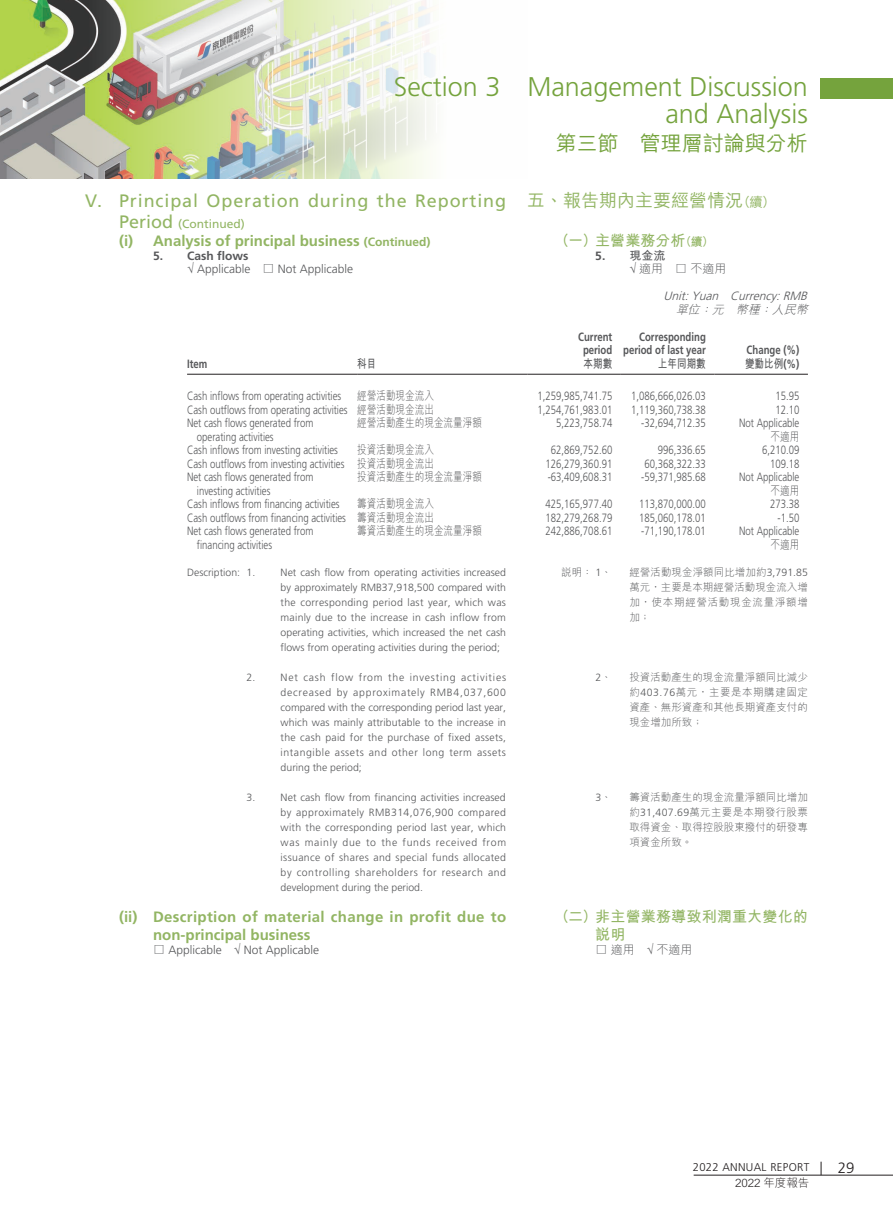
<style>
.page{position:relative;width:893px;height:1212px;background:#fff}
.page>*{position:absolute;margin:0;border:0;box-sizing:border-box;transform-origin:0 0}
.t1{font:300 27px/27px "Frutiger LT Std";color:#75a33d;text-align:right}
.t2{font:500 21px "M Hei HK";color:#75a33d}
.t3{font:18px "Frutiger LT Std";letter-spacing:.05em;color:#92b563}
.t4{font:500 18px "M Hei HK";color:#92b563}
.t5{font:700 15px/18px "Frutiger LT Std";letter-spacing:.02em;color:#92b563}
.t6{font:700 15px "Frutiger LT Std";color:#92b563}
.t7{font:700 15px/18px "M Hei HK";letter-spacing:.015em;color:#92b563}
.t8{font:300 15px "Frutiger LT Std";color:#231f20}
.t9{font:300 12px/13.5px "Frutiger LT Std";color:#57585a;scale:.8 1}
.t10{font:300 12px "M Hei HK";color:#57585a;scale:.8 1}
.t11{font:300 12px/13.5px "Frutiger LT Std";color:#57585a}
.t12{font:700 12px/13.5px "Frutiger LT Std";color:#57585a;text-align:center;scale:.8 1}
.t13{font:italic 300 12px "Frutiger LT Std";color:#57585a}
.t14{font:300 12px/13.5px "M Hei HK";color:#57585a}
.t15{font:700 12px "M Hei HK";color:#57585a;scale:.8 1}
.t16{font:12px "Frutiger LT Std";color:#92b563}
.t17{font:italic 300 12px "M Hei HK";color:#57585a}
.t18{font:300 11.55px "M Hei HK";letter-spacing:-.01em;color:#231f20}
.t19{font:300 11.25px "Frutiger LT Std";letter-spacing:.03em;color:#231f20}
.t20{font:300 10.5px/15px "Frutiger LT Std";color:#57585a;text-align:justify}
.t21{font:300 10.5px/15px "M Hei HK";color:#57585a;text-align:justify}
.s1{font-size:13.5px}
.s2{font-size:12px}
.s3{font-family:"Frutiger LT Std";font-weight:700}
.s4{font-weight:700}
.s5{font-size:18px}
.s6{font-family:"M Hei HK"}
.s7{font-family:"Frutiger LT Std"}
</style>
<div class="page">
<svg style="left:821px;top:1161px;width:1px;height:14px"></svg>
<hr style="left:694px;top:1175px;width:199px;height:1px;background:#231f20">
<hr style="left:187px;top:374px;width:170px;height:1px;background:#231f20">
<hr style="left:357px;top:374px;width:170px;height:1px;background:#231f20">
<hr style="left:527px;top:374px;width:94px;height:1px;background:#231f20">
<hr style="left:621px;top:374px;width:93px;height:1px;background:#231f20">
<hr style="left:714px;top:374px;width:94px;height:1px;background:#231f20">
<img style="left:0;top:0;width:434px;height:179px">
<div style="left:821px;top:78px;width:72px;height:21px;background:#75a33d"></div>
<h1 class="t1" style="left:394px;top:73px;width:416px">Section 3 Management Discussion and Analysis</h1>
<h2 class="t2" style="left:556px;top:128px;width:254px">第三節 管理層討論與分析</h2>
<h3 class="t4" style="left:527px;top:188px;width:250px">五、報告期內主要經營情況<span class="s1">（續）</span></h3>
<h3 class="t7" style="left:555px;top:231px;width:161px">（一）主營業務分析<span class="s2">（續）</span></h3>
<p class="t14" style="left:629px;top:248px;width:99px;text-indent:-34px"><span class="s3">5.</span> <span class="s4">現金流<br></span>√ 適用 □ 不適用</p>
<p class="t13" style="left:663px;top:289px;width:149px">Unit:Yuan Currency:RMB</p>
<p class="t17" style="left:676px;top:301px;width:138px">單位：元 幣種：人民幣</p>
<p class="t12" style="left:578px;top:330px;width:44px">Current period</p>
<p class="t12" style="left:623px;top:330px;width:105px;text-align:right">Corresponding period of last year</p>
<h3 class="t3" style="left:85px;top:191px;width:423px">V. Principal Operation during the Reporting</h3>
<p class="t16" style="left:119px;top:217px;width:127px"><span class="s5">Period</span> (Continued)</p>
<h3 class="t6" style="left:119px;top:232px;width:313px">(i) Analysis of principal business <span class="s2">(Continued)</span></h3>
<p class="t11" style="left:187px;top:249px;width:167px;text-indent:-34px"><span class="s4">5. Cash flows<br></span>√ Applicable <span class="s6">□</span> Not Applicable</p>
<p class="t12" style="left:747px;top:344px;width:67px">Change (%)</p>
<p class="t12" style="left:187px;top:357px;width:27px">Item</p>
<p class="t15" style="left:357px;top:355px;width:26px">科目</p>
<p class="t15" style="left:583px;top:355px;width:38px">本期數</p>
<p class="t15" style="left:658px;top:355px;width:61px">上年同期數</p>
<p class="t15" style="left:745px;top:355px;width:69px">變動比例<span class="s7">(%)</span></p>
<p class="t9" style="left:187px;top:389px;width:194px">Cash inflows from operating activities</p>
<p class="t10" style="left:357px;top:387px;width:97px">經營活動現金流入</p>
<p class="t9" style="left:538px;top:389px;width:95px">1,259,985,741.75</p>
<p class="t9" style="left:631px;top:389px;width:95px">1,086,666,026.03</p>
<p class="t9" style="left:775px;top:389px;width:32px">15.95</p>
<p class="t9" style="left:187px;top:403px;width:310px">Cash outflows from operating activities <span class="s6">經營活動現金流出</span></p>
<p class="t9" style="left:538px;top:403px;width:95px">1,254,761,983.01</p>
<p class="t9" style="left:631px;top:403px;width:95px">1,119,360,738.38</p>
<p class="t9" style="left:775px;top:403px;width:32px">12.10</p>
<p class="t9" style="left:197px;top:416px;width:147px;text-indent:-10px">Net cash flows generated from operating activities</p>
<p class="t10" style="left:357px;top:414px;width:157px">經營活動產生的現金流量淨額</p>
<p class="t9" style="left:556px;top:416px;width:72px">5,223,758.74</p>
<p class="t9" style="left:641px;top:416px;width:82px">-32,694,712.35</p>
<p class="t9" style="left:739px;top:416px;width:77px">Not Applicable</p>
<p class="t10" style="left:771px;top:428px;width:38px">不適用</p>
<p class="t9" style="left:187px;top:443px;width:190px">Cash inflows from investing activities</p>
<p class="t10" style="left:357px;top:441px;width:97px">投資活動現金流入</p>
<p class="t9" style="left:551px;top:443px;width:78px">62,869,752.60</p>
<p class="t9" style="left:658px;top:443px;width:62px">996,336.65</p>
<p class="t9" style="left:762px;top:443px;width:48px">6,210.09</p>
<p class="t9" style="left:187px;top:457px;width:310px">Cash outflows from investing activities <span class="s6">投資活動現金流出</span></p>
<p class="t9" style="left:546px;top:457px;width:85px">126,279,360.91</p>
<p class="t9" style="left:644px;top:457px;width:78px">60,368,322.33</p>
<p class="t9" style="left:770px;top:457px;width:38px">109.18</p>
<p class="t9" style="left:197px;top:470px;width:147px;text-indent:-10px">Net cash flows generated from investing activities</p>
<p class="t10" style="left:357px;top:468px;width:157px">投資活動產生的現金流量淨額</p>
<p class="t9" style="left:548px;top:470px;width:82px">-63,409,608.31</p>
<p class="t9" style="left:641px;top:470px;width:82px">-59,371,985.68</p>
<p class="t9" style="left:739px;top:470px;width:77px">Not Applicable</p>
<p class="t10" style="left:771px;top:482px;width:38px">不適用</p>
<p class="t9" style="left:187px;top:497px;width:192px">Cash inflows from financing activities</p>
<p class="t10" style="left:357px;top:495px;width:97px">籌資活動現金流入</p>
<p class="t9" style="left:546px;top:497px;width:85px">425,165,977.40</p>
<p class="t9" style="left:639px;top:497px;width:85px">113,870,000.00</p>
<p class="t9" style="left:770px;top:497px;width:38px">273.38</p>
<p class="t9" style="left:187px;top:511px;width:310px">Cash outflows from financing activities <span class="s6">籌資活動現金流出</span></p>
<p class="t9" style="left:546px;top:511px;width:85px">182,279,268.79</p>
<p class="t9" style="left:639px;top:511px;width:85px">185,060,178.01</p>
<p class="t9" style="left:777px;top:511px;width:29px">-1.50</p>
<p class="t9" style="left:197px;top:524px;width:147px;text-indent:-10px">Net cash flows generated from financing activities</p>
<p class="t10" style="left:357px;top:522px;width:157px">籌資活動產生的現金流量淨額</p>
<p class="t9" style="left:546px;top:524px;width:85px">242,886,708.61</p>
<p class="t9" style="left:641px;top:524px;width:82px">-71,190,178.01</p>
<p class="t9" style="left:739px;top:524px;width:77px">Not Applicable</p>
<p class="t10" style="left:771px;top:536px;width:38px">不適用</p>
<p class="t20" style="left:187px;top:565px;width:70px">Description: 1.</p>
<p class="t20" style="left:281px;top:565px;width:227px">Net cash flow from operating activities increased by approximately RMB37,918,500 compared with the corresponding period last year, which was mainly due to the increase in cash inflow from operating activities, which increased the net cash flows from operating activities during the period;</p>
<p class="t20" style="left:247px;top:670px;width:10px">2.</p>
<p class="t20" style="left:281px;top:670px;width:227px">Net cash flow from the investing activities decreased by approximately RMB4,037,600 compared with the corresponding period last year, which was mainly attributable to the increase in the cash paid for the purchase of fixed assets, intangible assets and other long term assets during the period;</p>
<p class="t20" style="left:247px;top:790px;width:10px">3.</p>
<p class="t20" style="left:281px;top:790px;width:227px">Net cash flow from financing activities increased by approximately RMB314,076,900 compared with the corresponding period last year, which was mainly due to the funds received from issuance of shares and special funds allocated by controlling shareholders for research and development during the period.</p>
<h3 class="t5" style="left:153px;top:908px;width:355px;text-indent:-34px">(ii) Description of material change in profit due to non-principal business</h3>
<p class="t11" style="left:153px;top:943px;width:167px"><span class="s6">□</span> Applicable √ Not Applicable</p>
<p class="t21" style="left:561px;top:564px;width:52px">說明： <span class="s7">1</span>、</p>
<p class="t21" style="left:629px;top:564px;width:180px">經營活動現金淨額同比增加約<span class="s7">3,791.85</span>萬元，主要是本期經營活動現金流入增加，使本期經營活動現金流量淨額增加；</p>
<p class="t20" style="left:595px;top:670px;width:18px">2<span class="s6">、</span></p>
<p class="t21" style="left:629px;top:669px;width:180px">投資活動產生的現金流量淨額同比減少約<span class="s7">403.76</span>萬元，主要是本期購建固定資產、無形資產和其他長期資產支付的現金增加所致；</p>
<p class="t20" style="left:595px;top:790px;width:18px">3<span class="s6">、</span></p>
<p class="t21" style="left:629px;top:789px;width:180px">籌資活動產生的現金流量淨額同比增加約<span class="s7">31,407.69</span>萬元主要是本期發行股票取得資金、取得控股股東撥付的研發專項資金所致。</p>
<h3 class="t7" style="left:595px;top:906px;width:214px;text-indent:-41px">（二）非主營業務導致利潤重大變化的說明</h3>
<p class="t14" style="left:595px;top:942px;width:99px">□ 適用 √ 不適用</p>
<p class="t19" style="left:693px;top:1161px;width:118px">2022 ANNUAL REPORT</p>
<h3 class="t8" style="left:838px;top:1159px;width:18px">29</h3>
<p class="t18" style="left:735px;top:1174px;width:76px">2022 年度報告</p>
</div>
